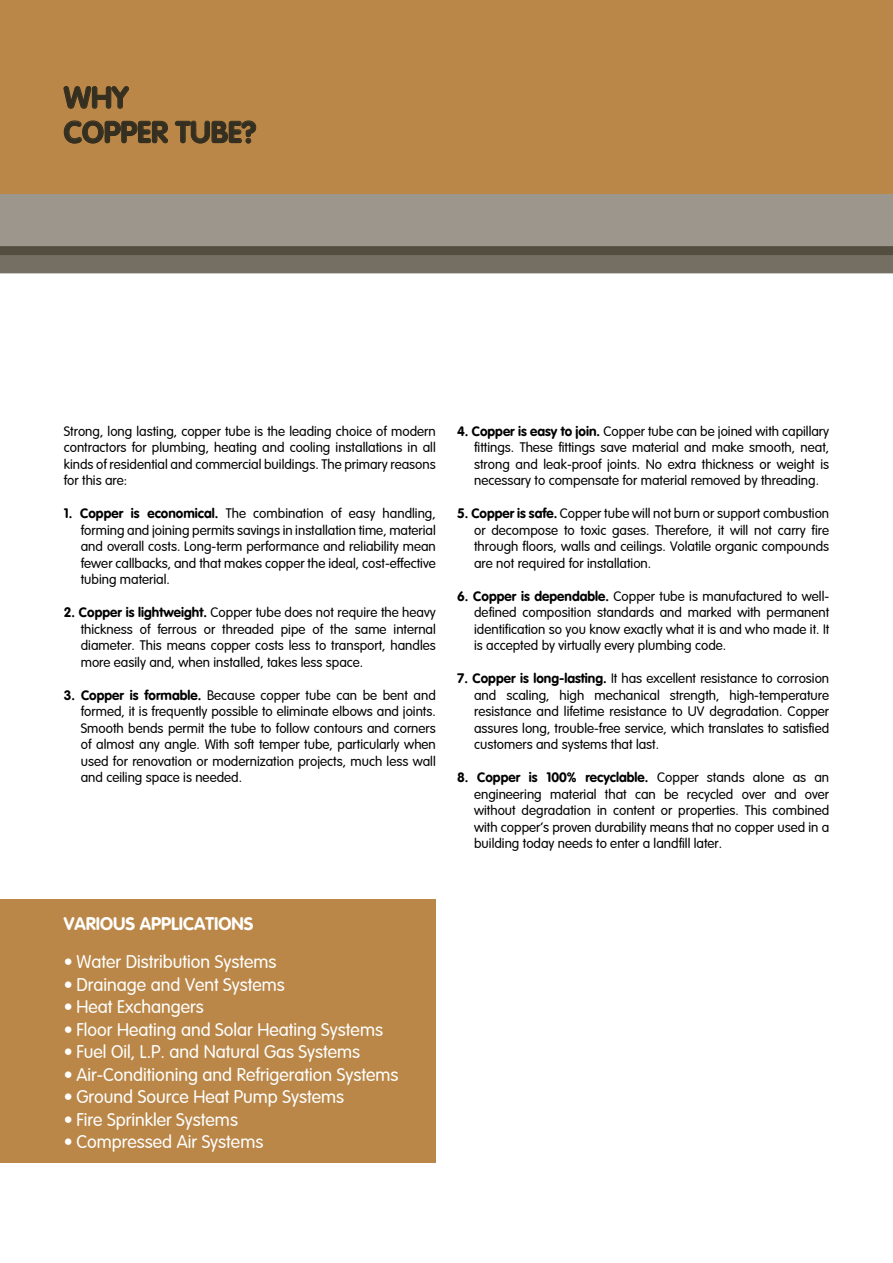
<style>
.page{position:relative;width:893px;height:1263px;background:#fff}
.page>*{position:absolute;margin:0;border:0;box-sizing:border-box;transform-origin:0 0}
.t1{font:700 30px/34.5px "VAG Rounded";color:#342f20}
.t2{font:300 18px "VAG Rounded";color:#fff}
.t3{font:700 18px "VAG Rounded";color:#fff}
.t4{font:300 13.5px/16.5px "VAG Rounded";color:#000;text-align:justify}
.s1{font-weight:700}
</style>
<div class="page">
<div style="left:0;top:0;width:893px;height:195px;background:#ba8748"></div>
<svg style="left:0;top:246px;width:893px;height:27px;background:#6a6457"></svg>
<div style="left:0;top:194px;width:893px;height:52px;background:#9c968d"></div>
<svg style="left:63px;top:86px;width:66px;height:23px"></svg>
<svg style="left:64px;top:120px;width:104px;height:24px"></svg>
<svg style="left:175px;top:120px;width:82px;height:24px"></svg>
<div style="left:0;top:899px;width:436px;height:263px;background:#ba8748"></div>
<h1 class="t1" style="left:64px;top:80px;width:194px">WHY<br>COPPER TUBE?</h1>
<p class="t4" style="left:64px;top:423px;width:374px">Strong, long lasting, copper tube is the leading choice of modern contractors for plumbing, heating and cooling installations in all kinds of residential and commercial buildings. The primary reasons for this are:</p>
<p class="t4" style="left:81px;top:505px;width:357px;text-indent:-17px"><span class="s1">1. Copper is economical.</span> The combination of easy handling, forming and joining permits savings in installation time, material and overall costs. Long-term performance and reliability mean fewer callbacks, and that makes copper the ideal, cost-effective tubing material.</p>
<p class="t4" style="left:81px;top:604px;width:357px;text-indent:-17px"><span class="s1">2. Copper is lightweight.</span> Copper tube does not require the heavy thickness of ferrous or threaded pipe of the same internal diameter. This means copper costs less to transport, handles more easily and, when installed, takes less space.</p>
<p class="t4" style="left:81px;top:687px;width:357px;text-indent:-17px"><span class="s1">3. Copper is formable.</span> Because copper tube can be bent and formed, it is frequently possible to eliminate elbows and joints.<br>Smooth bends permit the tube to follow contours and corners of almost any angle. With soft temper tube, particularly when used for renovation or modernization projects, much less wall and ceiling space is needed.</p>
<p class="t4" style="left:474px;top:423px;width:357px;text-indent:-17px"><span class="s1">4. Copper is easy to join.</span> Copper tube can be joined with capillary fittings. These fittings save material and make smooth, neat, strong and leak-proof joints. No extra thickness or weight is necessary to compensate for material removed by threading.</p>
<p class="t4" style="left:474px;top:505px;width:357px;text-indent:-17px"><span class="s1">5. Copper is safe.</span> Copper tube will not burn or support combustion or decompose to toxic gases. Therefore, it will not carry fire through floors, walls and ceilings. Volatile organic compounds are not required for installation.</p>
<p class="t4" style="left:474px;top:588px;width:357px;text-indent:-17px"><span class="s1">6. Copper is dependable.</span> Copper tube is manufactured to well&shy;defined composition standards and marked with permanent identification so you know exactly what it is and who made it. It is accepted by virtually every plumbing code.</p>
<p class="t4" style="left:474px;top:670px;width:357px;text-indent:-17px"><span class="s1">7. Copper is long-lasting.</span> It has excellent resistance to corrosion and scaling, high mechanical strength, high-temperature resistance and lifetime resistance to UV degradation. Copper assures long, trouble-free service, which translates to satisfied customers and systems that last.</p>
<p class="t4" style="left:474px;top:769px;width:357px;text-indent:-17px"><span class="s1">8. Copper is 100% recyclable.</span> Copper stands alone as an engineering material that can be recycled over and over without degradation in content or properties. This combined with copper’s proven durability means that no copper used in a building today needs to enter a landfill later.</p>
<h2 class="t3" style="left:64px;top:913px;width:191px">VARIOUS APPLICATIONS</h2>
<h2 class="t2" style="left:64px;top:951px;width:214px">• Water Distribution Systems</h2>
<h2 class="t2" style="left:64px;top:974px;width:223px">• Drainage and Vent Systems</h2>
<h2 class="t2" style="left:64px;top:996px;width:142px">• Heat Exchangers</h2>
<h2 class="t2" style="left:64px;top:1019px;width:321px">• Floor Heating and Solar Heating Systems</h2>
<h2 class="t2" style="left:64px;top:1041px;width:298px">• Fuel Oil, L.P. and Natural Gas Systems</h2>
<h2 class="t2" style="left:64px;top:1064px;width:336px">• Air-Conditioning and Refrigeration Systems</h2>
<h2 class="t2" style="left:64px;top:1086px;width:282px">• Ground Source Heat Pump Systems</h2>
<h2 class="t2" style="left:64px;top:1109px;width:176px">• Fire Sprinkler Systems</h2>
<h2 class="t2" style="left:64px;top:1131px;width:201px">• Compressed Air Systems</h2>
</div>
